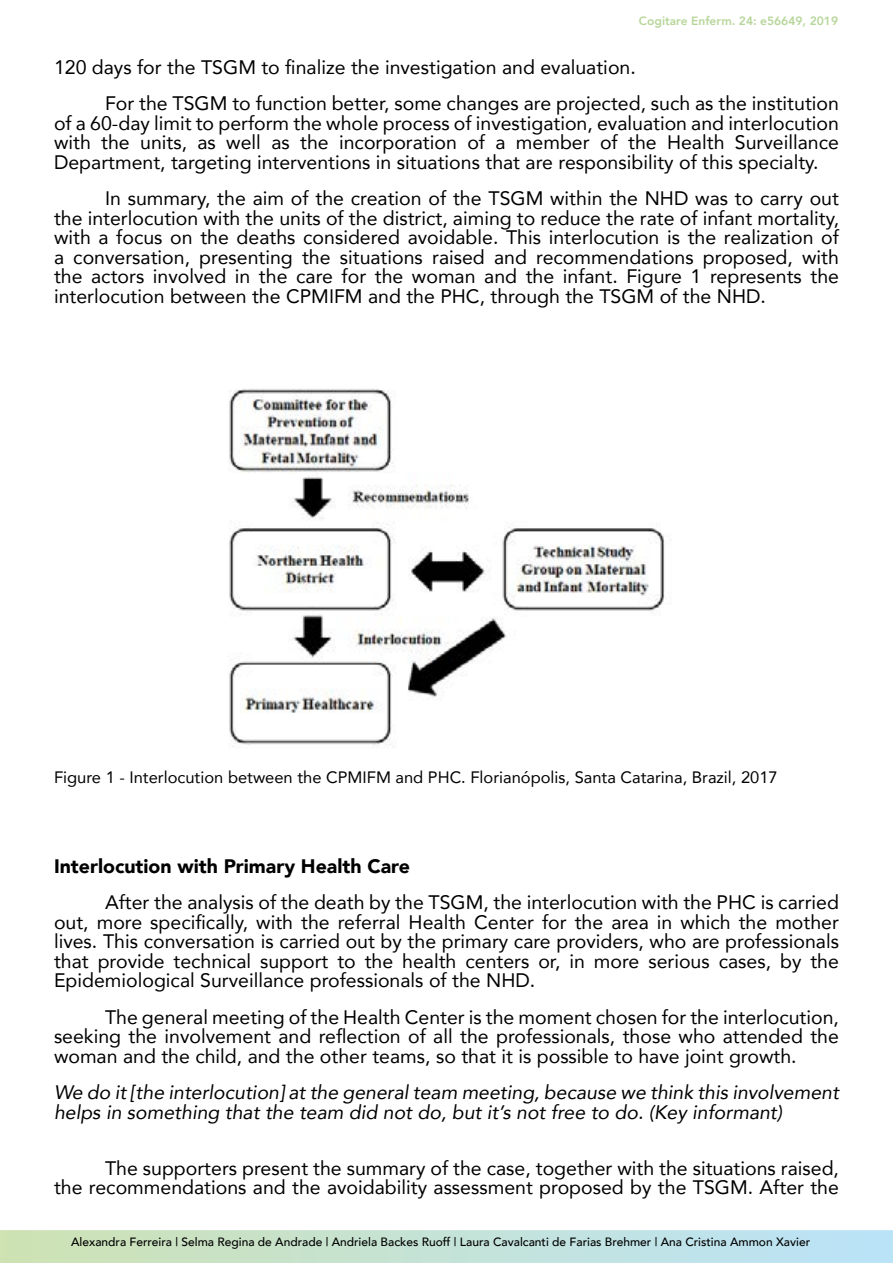
<style>
.page{position:relative;width:893px;height:1263px;background:#fff}
.page>*{position:absolute;margin:0;border:0;box-sizing:border-box;transform-origin:0 0}
.t1{font:19.5px/19.5px "Avenir";color:#000;text-align:justify}
.t2{font:italic 19.5px/19.5px "Avenir";color:#000}
.t3{font:900 19.5px "Avenir";color:#000}
.t4{font:16.5px "Avenir";color:#000}
.t5{font:500 12px "Avenir";color:#000}
.t6{font:800 12px "Avenir";color:#b7d69b}
</style>
<div class="page">
<svg style="left:0;top:1230px;width:893px;height:33px;background:#c4e2d6"></svg>
<img style="left:228px;top:389px;width:437px;height:358px">
<p class="t6" style="left:639px;top:12px;width:201px">Cogitare Enferm. 24: e56649, 2019</p>
<p class="t1" style="left:105px;top:48px;width:735px;line-height:36.5px;text-indent:-51px">120 days for the TSGM to finalize the investigation and evaluation.<br>For the TSGM to function better, some changes are projected, such as the institution</p>
<p class="t1" style="left:54px;top:112px;width:786px">of a 60-day limit to perform the whole process of investigation, evaluation and interlocution with the units, as well as the incorporation of a member of the Health Surveillance Department, targeting interventions in situations that are responsibility of this specialty.</p>
<p class="t1" style="left:54px;top:188px;width:787px;text-indent:51px">In summary, the aim of the creation of the TSGM within the NHD was to carry out the interlocution with the units of the district, aiming to reduce the rate of infant mortality, with a focus on the deaths considered avoidable. This interlocution is the realization of a conversation, presenting the situations raised and recommendations proposed, with the actors involved in the care for the woman and the infant. Figure 1 represents the interlocution between the CPMIFM and the PHC, through the TSGM of the NHD.</p>
<p class="t4" style="left:54px;top:764px;width:725px">Figure 1 - Interlocution between the CPMIFM and PHC. Florianópolis, Santa Catarina, Brazil, 2017</p>
<p class="t3" style="left:54px;top:849px;width:357px">Interlocution with Primary Health Care</p>
<p class="t1" style="left:54px;top:892px;width:787px;text-indent:51px">After the analysis of the death by the TSGM, the interlocution with the PHC is carried out, more specifically, with the referral Health Center for the area in which the mother lives. This conversation is carried out by the primary care providers, who are professionals that provide technical support to the health centers or, in more serious cases, by the Epidemiological Surveillance professionals of the NHD.</p>
<p class="t1" style="left:54px;top:1007px;width:786px;text-indent:51px">The general meeting of the Health Center is the moment chosen for the interlocution, seeking the involvement and reflection of all the professionals, those who attended the woman and the child, and the other teams, so that it is possible to have joint growth.</p>
<p class="t2" style="left:54px;top:1083px;width:786px">We do it [the interlocution] at the general team meeting, because we think this involvement helps in something that the team did not do, but it’s not free to do. (Key informant)</p>
<p class="t1" style="left:54px;top:1158px;width:786px;text-align:right">The supporters present the summary of the case, together with the situations raised,<br>the recommendations and the avoidability assessment proposed by the TSGM. After the</p>
<p class="t5" style="left:71px;top:1232px;width:740px">Alexandra Ferreira | Selma Regina de Andrade | Andriela Backes Ruoff | Laura Cavalcanti de Farias Brehmer | Ana Cristina Ammon Xavier</p>
</div>
